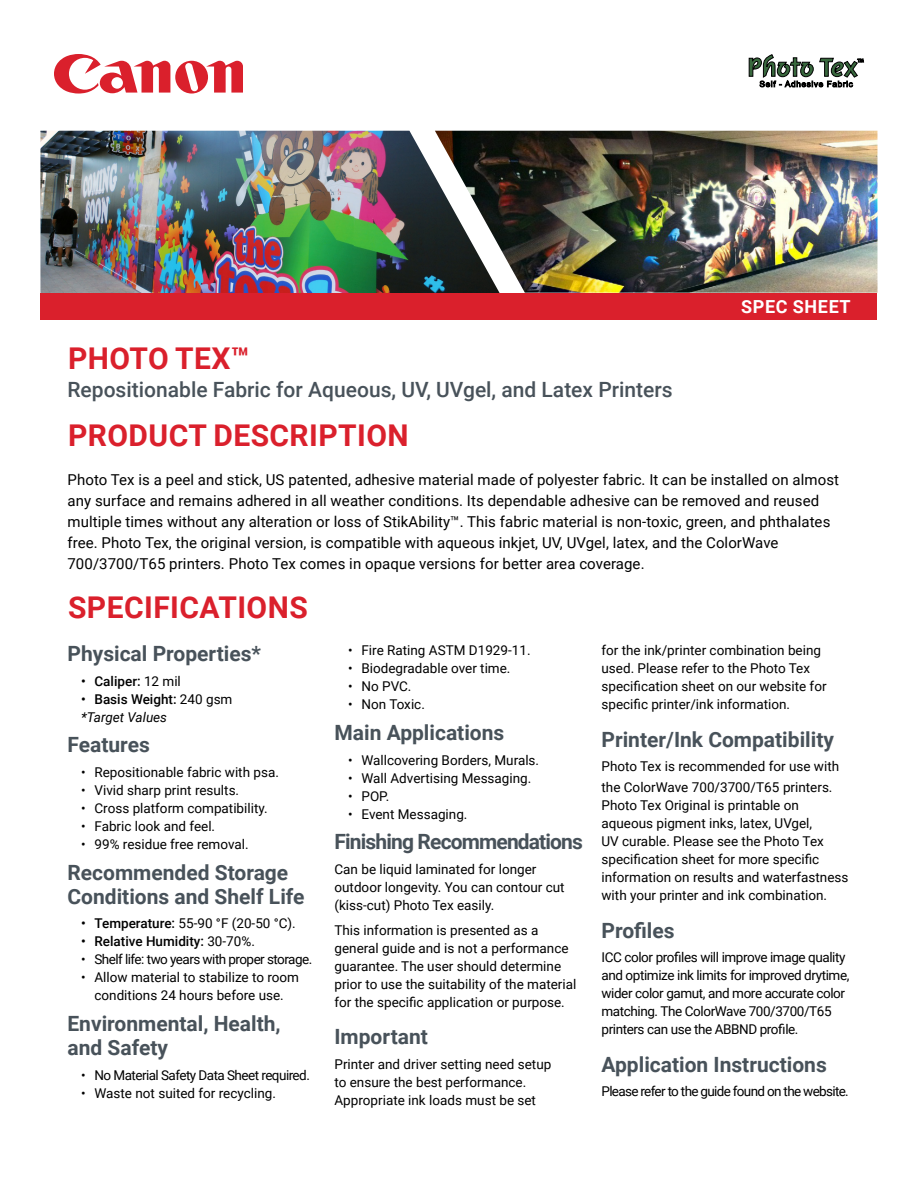
<style>
.page{position:relative;width:918px;height:1188px;background:#fff}
.page>*{position:absolute;margin:0;border:0;box-sizing:border-box;transform-origin:0 0}
._1st_Header{font:700 30px "Roboto";letter-spacing:.015em;color:#da202c}
._2nd_Header{font:700 21px/24px "Roboto";color:#48525a}
.Sub_Header{font:500 21px "Roboto";color:#48525a}
._2nd_Header-2{font:700 21px "Roboto";letter-spacing:-.04em;color:#48525a}
.Red_Bar_Category_Call-out{font:700 18px "Roboto";letter-spacing:.035em;color:#fff}
.Body_Copy{font:15px/21px "Roboto";letter-spacing:.005em;color:#000}
._1st_Bullet{font:13.5px/18px "Roboto";color:#000}
._2nd_Header-3{font:13.5px/18px "Roboto";color:#000}
._1st_Bullet-2{font:13.5px/18px "Roboto";letter-spacing:-.03em;color:#000}
._1st_Bullet-3{font:13.5px "Roboto";letter-spacing:-.04em;color:#000}
._1st_Bullet-4{font:500 13.5px "Roboto";color:#000}
._1st_Bullet-5{font:13.5px "Roboto";letter-spacing:-.05em;color:#000}
._1st_Bullet-6{font:italic 13.5px "Roboto";color:#000}
.s1{font-weight:400}
.s2{font-weight:500}
</style>
<div class="page">
<img style="left:502px;top:131px;width:376px;height:162px">
<img style="left:40px;top:131px;width:462px;height:162px">
<div style="left:40px;top:293px;width:838px;height:27px;background:#da202c"></div>
<svg style="left:749px;top:54px;width:115px;height:33px"></svg>
<svg style="left:54px;top:54px;width:189px;height:40px"></svg>
<h1 class="_1st_Header" style="left:68px;top:337px;width:183px">PHOTO TEX™</h1>
<h2 class="Sub_Header" style="left:68px;top:375px;width:607px">Repositionable Fabric for Aqueous, UV, UVgel, and Latex Printers</h2>
<h1 class="_1st_Header" style="left:68px;top:415px;width:342px">PRODUCT DESCRIPTION</h1>
<p class="Red_Bar_Category_Call-out" style="left:741px;top:294px;width:111px">SPEC SHEET</p>
<p class="Body_Copy" style="left:68px;top:468px;width:773px">Photo Tex is a peel and stick, US patented, adhesive material made of polyester fabric. It can be installed on almost any surface and remains adhered in all weather conditions. Its dependable adhesive can be removed and reused multiple times without any alteration or loss of StikAbility™. This fabric material is non-toxic, green, and phthalates free. Photo Tex, the original version, is compatible with aqueous inkjet, UV, UVgel, latex, and the ColorWave 700/3700/T65 printers. Photo Tex comes in opaque versions for better area coverage.</p>
<h1 class="_1st_Header" style="left:68px;top:587px;width:241px">SPECIFICATIONS</h1>
<h2 class="_2nd_Header" style="left:68px;top:641px;width:195px">Physical Properties*</h2>
<p class="_1st_Bullet-4" style="left:81px;top:672px;width:101px">• Caliper: <span class="s1">12 mil</span></p>
<p class="_1st_Bullet-4" style="left:81px;top:690px;width:153px">• Basis Weight: <span class="s1">240 gsm</span></p>
<p class="_1st_Bullet-6" style="left:81px;top:708px;width:88px">*Target Values</p>
<h2 class="_2nd_Header" style="left:68px;top:732px;width:84px">Features</h2>
<p class="_1st_Bullet" style="left:81px;top:763px;width:199px">• Repositionable fabric with psa.</p>
<p class="_1st_Bullet" style="left:81px;top:781px;width:160px">• Vivid sharp print results.</p>
<p class="_1st_Bullet" style="left:81px;top:799px;width:188px">• Cross platform compatibility.</p>
<p class="_1st_Bullet" style="left:81px;top:817px;width:136px">• Fabric look and feel.</p>
<p class="_1st_Bullet" style="left:81px;top:835px;width:169px">• 99% residue free removal.</p>
<h2 class="_2nd_Header" style="left:68px;top:859px;width:239px">Recommended Storage<br>Conditions and Shelf Life</h2>
<p class="_1st_Bullet" style="left:81px;top:914px;width:216px"><span class="s2">• Temperature:</span> 55-90 °F (20-50 °C).</p>
<p class="_1st_Bullet-4" style="left:81px;top:932px;width:175px">• Relative Humidity: <span class="s1">30-70%.</span></p>
<p class="_1st_Bullet-3" style="left:81px;top:950px;width:233px">• Shelf life: two years with proper storage.</p>
<p class="_1st_Bullet" style="left:81px;top:968px;width:220px;text-align:center">• Allow material to stabilize to room conditions 24 hours before use.</p>
<h2 class="_2nd_Header" style="left:68px;top:1011px;width:215px">Environmental, Health, and Safety</h2>
<p class="_1st_Bullet-3" style="left:81px;top:1065px;width:230px">• No Material Safety Data Sheet required.</p>
<p class="_1st_Bullet" style="left:81px;top:1083px;width:197px">• Waste not suited for recycling.</p>
<p class="_1st_Bullet" style="left:348px;top:641px;width:184px">• Fire Rating ASTM D1929-11.</p>
<p class="_1st_Bullet" style="left:348px;top:659px;width:164px">• Biodegradable over time.</p>
<p class="_1st_Bullet" style="left:348px;top:677px;width:65px">• No PVC.</p>
<p class="_1st_Bullet" style="left:348px;top:695px;width:78px">• Non Toxic.</p>
<h2 class="_2nd_Header" style="left:334px;top:720px;width:171px">Main Applications</h2>
<p class="_1st_Bullet" style="left:348px;top:750px;width:193px">• Wallcovering Borders, Murals.</p>
<p class="_1st_Bullet" style="left:348px;top:768px;width:185px">• Wall Advertising Messaging.</p>
<p class="_1st_Bullet" style="left:348px;top:786px;width:43px">• POP.</p>
<p class="_1st_Bullet" style="left:348px;top:804px;width:121px">• Event Messaging.</p>
<h2 class="_2nd_Header-2" style="left:334px;top:827px;width:250px">Finishing Recommendations</h2>
<p class="_1st_Bullet" style="left:334px;top:860px;width:232px">Can be liquid laminated for longer outdoor longevity. You can contour cut (kiss-cut) Photo Tex easily.</p>
<p class="_1st_Bullet" style="left:334px;top:920px;width:243px">This information is presented as a general guide and is not a performance guarantee. The user should determine prior to use the suitability of the material for the specific application or purpose.</p>
<h2 class="_2nd_Header" style="left:334px;top:1024px;width:95px">Important</h2>
<p class="_1st_Bullet" style="left:334px;top:1054px;width:218px">Printer and driver setting need setup to ensure the best performance.<br>Appropriate ink loads must be set</p>
<p class="_1st_Bullet" style="left:602px;top:641px;width:227px">for the ink/printer combination being used. Please refer to the Photo Tex specification sheet on our website for specific printer/ink information.</p>
<h2 class="_2nd_Header" style="left:602px;top:726px;width:234px">Printer/Ink Compatibility</h2>
<h2 class="_2nd_Header-3" style="left:602px;top:756px;width:239px;line-height:21px">Photo Tex is recommended for use with the ColorWave 700/3700/T65 printers.</h2>
<h2 class="_2nd_Header-3" style="left:602px;top:796px;width:248px">Photo Tex Original is printable on aqueous pigment inks, latex, UVgel,<br>UV curable. Please see the Photo Tex specification sheet for more specific information on results and waterfastness with your printer and ink combination.</h2>
<h2 class="_2nd_Header" style="left:602px;top:917px;width:75px">Profiles</h2>
<p class="_1st_Bullet-2" style="left:602px;top:948px;width:249px">ICC color profiles will improve image quality and optimize ink limits for improved drytime, wider color gamut, and more accurate color matching. The ColorWave 700/3700/T65 printers can use the ABBND profile.</p>
<h2 class="_2nd_Header" style="left:602px;top:1051px;width:227px">Application Instructions</h2>
<p class="_1st_Bullet-5" style="left:602px;top:1082px;width:249px">Please refer to the guide found on the website.</p>
</div>
